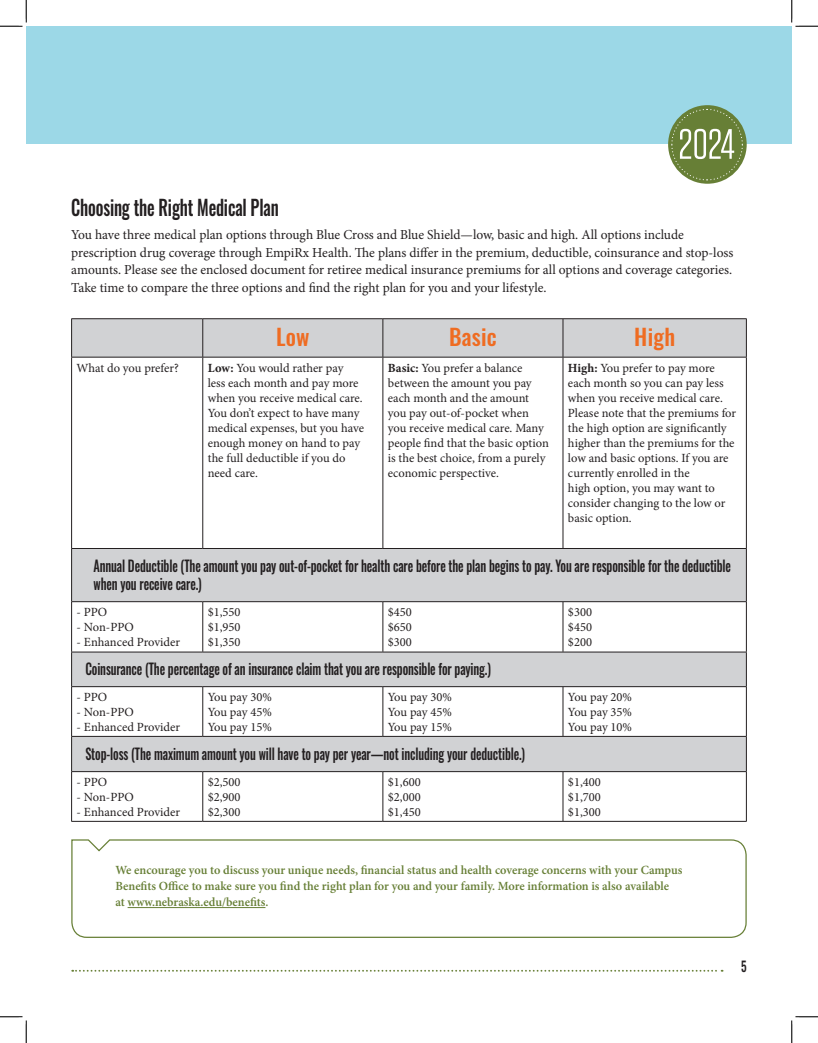
<style>
.page{position:relative;width:818px;height:1043px;background:#fff}
.page>*{position:absolute;margin:0;border:0;box-sizing:border-box;transform-origin:0 0}
.t1{font:500 22.5px "Oswald";letter-spacing:.01em;color:#ef6c22}
.Bold_Words{font:500 21.25px "Oswald";letter-spacing:-.01em;color:#231f20;scale:.8 1}
.Bold_Words-2{font:500 15.38px "Oswald";letter-spacing:-.01em;color:#231f20;scale:.8 1}
.t2{font:500 14.12px "Oswald";color:#231f20;scale:.8 1}
.Serif_Words{font:13.75px/17.5px "Minion Pro";color:#231f20}
.t3{font:12.5px/15px "Minion Pro";letter-spacing:-.005em;color:#231f20}
.Serif_Words-2{font:600 12.5px/16.2px "Minion Pro";color:#677f36}
.s1{font-weight:700}
</style>
<div class="page">
<div style="left:26px;top:26px;width:765px;height:118px;background:#9cd8e7"></div>
<svg style="left:72px;top:969px;width:650px;height:2px"></svg>
<div style="left:668px;top:105px;width:78px;height:79px;background:#677f36;border-radius:50%"></div>
<svg style="left:670px;top:108px;width:73px;height:73px"></svg>
<svg style="left:72px;top:319px;width:674px;height:452px"></svg>
<hr style="left:71px;top:318px;width:132px;height:1px;background:#231f20">
<hr style="left:71px;top:319px;width:1px;height:38px;background:#231f20">
<hr style="left:203px;top:318px;width:180px;height:1px;background:#231f20">
<hr style="left:202px;top:319px;width:1px;height:38px;background:#231f20">
<hr style="left:383px;top:318px;width:180px;height:1px;background:#231f20">
<hr style="left:382px;top:319px;width:1px;height:38px;background:#231f20">
<hr style="left:563px;top:318px;width:183px;height:1px;background:#231f20">
<hr style="left:562px;top:319px;width:1px;height:38px;background:#231f20">
<hr style="left:746px;top:319px;width:1px;height:38px;background:#231f20">
<hr style="left:71px;top:357px;width:132px;height:1px;background:#231f20">
<hr style="left:71px;top:357px;width:1px;height:191px;background:#231f20">
<hr style="left:203px;top:357px;width:180px;height:1px;background:#231f20">
<hr style="left:202px;top:357px;width:1px;height:191px;background:#231f20">
<hr style="left:383px;top:357px;width:180px;height:1px;background:#231f20">
<hr style="left:382px;top:357px;width:1px;height:191px;background:#231f20">
<hr style="left:563px;top:357px;width:183px;height:1px;background:#231f20">
<hr style="left:562px;top:357px;width:1px;height:191px;background:#231f20">
<hr style="left:746px;top:357px;width:1px;height:191px;background:#231f20">
<hr style="left:71px;top:548px;width:132px;height:1px;background:#231f20">
<hr style="left:71px;top:549px;width:1px;height:52px;background:#231f20">
<hr style="left:203px;top:548px;width:180px;height:1px;background:#231f20">
<hr style="left:383px;top:548px;width:180px;height:1px;background:#231f20">
<hr style="left:563px;top:548px;width:183px;height:1px;background:#231f20">
<hr style="left:746px;top:549px;width:1px;height:52px;background:#231f20">
<hr style="left:71px;top:601px;width:132px;height:1px;background:#231f20">
<hr style="left:71px;top:602px;width:1px;height:49px;background:#231f20">
<hr style="left:203px;top:601px;width:180px;height:1px;background:#231f20">
<hr style="left:202px;top:602px;width:1px;height:49px;background:#231f20">
<hr style="left:383px;top:601px;width:180px;height:1px;background:#231f20">
<hr style="left:382px;top:602px;width:1px;height:49px;background:#231f20">
<hr style="left:563px;top:601px;width:183px;height:1px;background:#231f20">
<hr style="left:562px;top:602px;width:1px;height:49px;background:#231f20">
<hr style="left:746px;top:602px;width:1px;height:49px;background:#231f20">
<hr style="left:71px;top:651px;width:132px;height:1px;background:#231f20">
<hr style="left:71px;top:652px;width:1px;height:34px;background:#231f20">
<hr style="left:203px;top:651px;width:180px;height:1px;background:#231f20">
<hr style="left:383px;top:651px;width:180px;height:1px;background:#231f20">
<hr style="left:563px;top:651px;width:183px;height:1px;background:#231f20">
<hr style="left:746px;top:652px;width:1px;height:34px;background:#231f20">
<hr style="left:71px;top:686px;width:132px;height:1px;background:#231f20">
<hr style="left:71px;top:687px;width:1px;height:49px;background:#231f20">
<hr style="left:203px;top:686px;width:180px;height:1px;background:#231f20">
<hr style="left:202px;top:687px;width:1px;height:49px;background:#231f20">
<hr style="left:383px;top:686px;width:180px;height:1px;background:#231f20">
<hr style="left:382px;top:687px;width:1px;height:49px;background:#231f20">
<hr style="left:563px;top:686px;width:183px;height:1px;background:#231f20">
<hr style="left:562px;top:687px;width:1px;height:49px;background:#231f20">
<hr style="left:746px;top:687px;width:1px;height:49px;background:#231f20">
<hr style="left:71px;top:736px;width:132px;height:1px;background:#231f20">
<hr style="left:71px;top:736px;width:1px;height:35px;background:#231f20">
<hr style="left:203px;top:736px;width:180px;height:1px;background:#231f20">
<hr style="left:383px;top:736px;width:180px;height:1px;background:#231f20">
<hr style="left:563px;top:736px;width:183px;height:1px;background:#231f20">
<hr style="left:746px;top:736px;width:1px;height:35px;background:#231f20">
<hr style="left:71px;top:771px;width:132px;height:1px;background:#231f20">
<hr style="left:71px;top:772px;width:1px;height:49px;background:#231f20">
<hr style="left:203px;top:771px;width:180px;height:1px;background:#231f20">
<hr style="left:202px;top:772px;width:1px;height:49px;background:#231f20">
<hr style="left:383px;top:771px;width:180px;height:1px;background:#231f20">
<hr style="left:382px;top:772px;width:1px;height:49px;background:#231f20">
<hr style="left:563px;top:771px;width:183px;height:1px;background:#231f20">
<hr style="left:562px;top:772px;width:1px;height:49px;background:#231f20">
<hr style="left:746px;top:772px;width:1px;height:49px;background:#231f20">
<hr style="left:71px;top:821px;width:132px;height:1px;background:#231f20">
<hr style="left:203px;top:821px;width:180px;height:1px;background:#231f20">
<hr style="left:383px;top:821px;width:180px;height:1px;background:#231f20">
<hr style="left:563px;top:821px;width:183px;height:1px;background:#231f20">
<svg style="left:71px;top:839px;width:676px;height:99px"></svg>
<hr style="left:128px;top:907px;width:137px;height:1px;background:#677f36">
<svg style="left:0;top:0;width:27px;height:27px"></svg>
<svg style="left:0;top:1016px;width:27px;height:26px"></svg>
<svg style="left:791px;top:0;width:27px;height:27px"></svg>
<svg style="left:791px;top:1016px;width:27px;height:26px"></svg>
<p class="Bold_Words" style="left:71px;top:196px;width:261px">Choosing the Right Medical Plan</p>
<p class="Serif_Words" style="left:71px;top:226px;width:663px">You have three medical plan options through Blue Cross and Blue Shield—low, basic and high. All options include prescription drug coverage through EmpiRx Health. The plans differ in the premium, deductible, coinsurance and stop-loss amounts. Please see the enclosed document for retiree medical insurance premiums for all options and coverage categories.<br>Take time to compare the three options and find the right plan for you and your lifestyle.</p>
<p class="t1" style="left:276px;top:325px;width:35px">Low</p>
<p class="t1" style="left:449px;top:325px;width:49px">Basic</p>
<p class="t1" style="left:634px;top:325px;width:42px">High</p>
<p class="t3" style="left:77px;top:360px;width:104px">What do you prefer?</p>
<p class="t3" style="left:208px;top:360px;width:158px"><span class="s1">Low:</span> You would rather pay less each month and pay more when you receive medical care.<br>You don’t expect to have many medical expenses, but you have enough money on hand to pay the full deductible if you do need care.</p>
<p class="t3" style="left:388px;top:360px;width:162px"><span class="s1">Basic:</span> You prefer a balance between the amount you pay each month and the amount you pay out-of-pocket when you receive medical care. Many people find that the basic option is the best choice, from a purely economic perspective.</p>
<p class="t3" style="left:568px;top:360px;width:170px"><span class="s1">High:</span> You prefer to pay more each month so you can pay less when you receive medical care.<br>Please note that the premiums for the high option are significantly higher than the premiums for the low and basic options. If you are currently enrolled in the<br>high option, you may want to consider changing to the low or basic option.</p>
<p class="Bold_Words-2" style="left:93px;top:558px;width:798px">Annual Deductible (The amount you pay out-of-pocket for health care before the plan begins to pay. You are responsible for the deductible</p>
<p class="Bold_Words-2" style="left:93px;top:576px;width:137px">when you receive care.)</p>
<p class="t3" style="left:77px;top:605px;width:32px">- PPO</p>
<p class="t3" style="left:77px;top:620px;width:59px">- Non-PPO</p>
<p class="t3" style="left:77px;top:635px;width:105px">- Enhanced Provider</p>
<p class="t3" style="left:208px;top:605px;width:34px">$1,550</p>
<p class="t3" style="left:208px;top:620px;width:34px">$1,950</p>
<p class="t3" style="left:208px;top:635px;width:34px">$1,350</p>
<p class="t3" style="left:388px;top:605px;width:26px">$450</p>
<p class="t3" style="left:388px;top:620px;width:26px">$650</p>
<p class="t3" style="left:388px;top:635px;width:26px">$300</p>
<p class="t3" style="left:568px;top:605px;width:25px">$300</p>
<p class="t3" style="left:568px;top:620px;width:25px">$450</p>
<p class="t3" style="left:568px;top:635px;width:25px">$200</p>
<p class="Bold_Words-2" style="left:85px;top:661px;width:508px">Coinsurance (The percentage of an insurance claim that you are responsible for paying.)</p>
<p class="t3" style="left:77px;top:690px;width:32px">- PPO</p>
<p class="t3" style="left:77px;top:705px;width:59px">- Non-PPO</p>
<p class="t3" style="left:77px;top:720px;width:105px">- Enhanced Provider</p>
<p class="t3" style="left:208px;top:690px;width:66px">You pay 30%</p>
<p class="t3" style="left:208px;top:705px;width:66px">You pay 45%</p>
<p class="t3" style="left:208px;top:720px;width:66px">You pay 15%</p>
<p class="t3" style="left:388px;top:690px;width:66px">You pay 30%</p>
<p class="t3" style="left:388px;top:705px;width:66px">You pay 45%</p>
<p class="t3" style="left:388px;top:720px;width:66px">You pay 15%</p>
<p class="Bold_Words-2" style="left:85px;top:746px;width:551px">Stop-loss (The maximum amount you will have to pay per year—not including your deductible.)</p>
<p class="t3" style="left:77px;top:775px;width:32px">- PPO</p>
<p class="t3" style="left:77px;top:790px;width:59px">- Non-PPO</p>
<p class="t3" style="left:77px;top:805px;width:105px">- Enhanced Provider</p>
<p class="t3" style="left:208px;top:775px;width:34px">$2,500</p>
<p class="t3" style="left:208px;top:790px;width:34px">$2,900</p>
<p class="t3" style="left:208px;top:805px;width:34px">$2,300</p>
<p class="t3" style="left:388px;top:775px;width:34px">$1,600</p>
<p class="t3" style="left:388px;top:790px;width:34px">$2,000</p>
<p class="t3" style="left:388px;top:805px;width:34px">$1,450</p>
<p class="t3" style="left:568px;top:690px;width:66px">You pay 20%</p>
<p class="t3" style="left:568px;top:705px;width:66px">You pay 35%</p>
<p class="t3" style="left:568px;top:720px;width:66px">You pay 10%</p>
<p class="t3" style="left:568px;top:775px;width:34px">$1,400</p>
<p class="t3" style="left:568px;top:790px;width:34px">$1,700</p>
<p class="t3" style="left:568px;top:805px;width:34px">$1,300</p>
<p class="Serif_Words-2" style="left:115px;top:861px;width:568px">We encourage you to discuss your unique needs, financial status and health coverage concerns with your Campus<br>Benefits Office to make sure you find the right plan for you and your family. More information is also available<br>at www.nebraska.edu/benefits.</p>
<p class="t2" style="left:741px;top:958px;width:8px">5</p>
</div>
